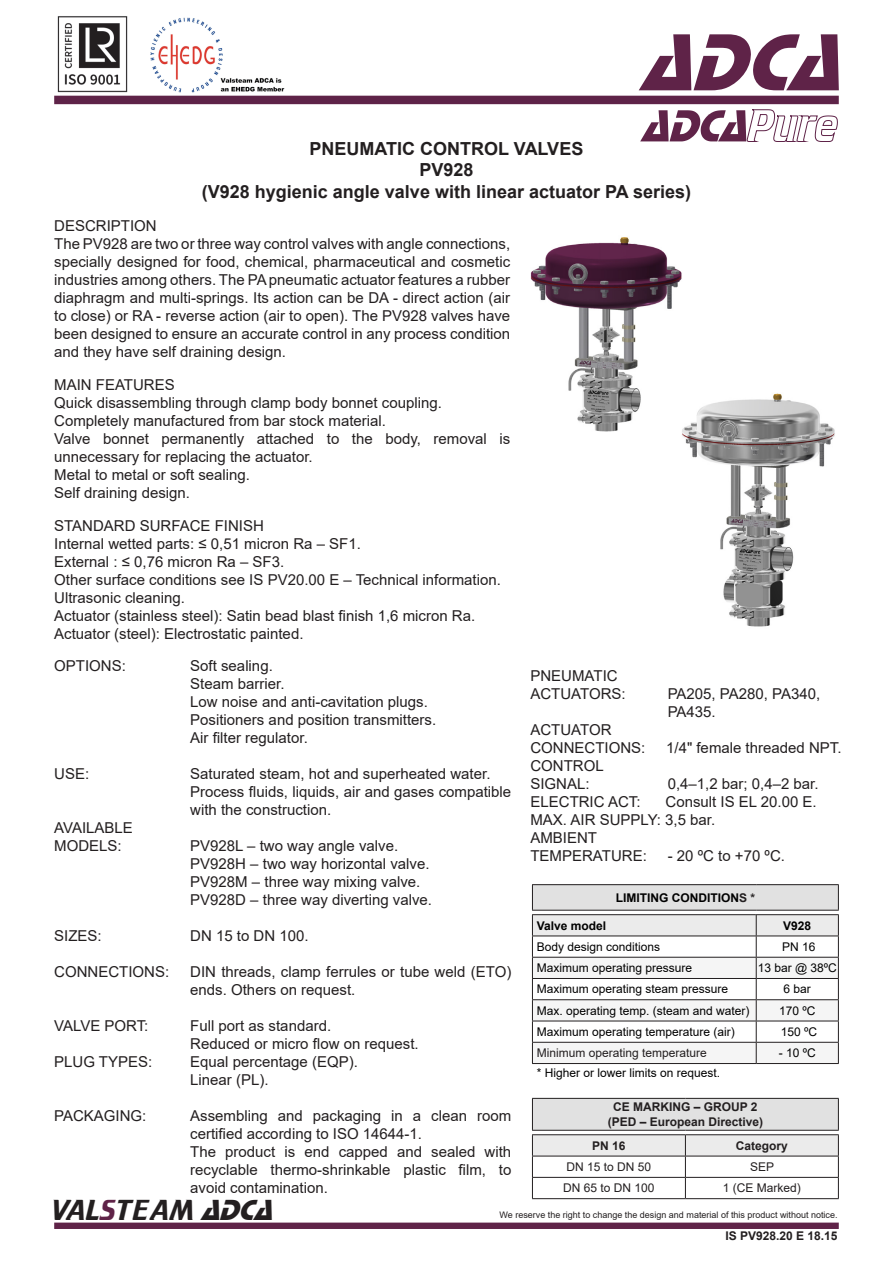
<style>
.page{position:relative;width:893px;height:1263px;background:#fff}
.page>*{position:absolute;margin:0;border:0;box-sizing:border-box;transform-origin:0 0}
.t1{font:italic 84px "Stop D";color:#5f2348}
.t2{font:30px "Trekker";color:#231f20}
.t3{font:700 18px "Arial";color:#231f20}
.t4{font:15px/18px "Arial";color:#231f20}
.Estilo_de_parágrafo{font:12px "Arial";color:#000}
.t5{font:700 12px "Arial";color:#231f20}
.Estilo_de_parágrafo-2{font:12px "Arial";color:#231f20}
.t6{font:700 12px "Arial";color:#000}
.t7{font:9px "Arial";color:#231f20}
.s1{color:#231f20}
.s2{color:#5f2348}
.s3{font-family:"Stop D";font-style:italic}
</style>
<div class="page">
<div style="left:54px;top:96px;width:785px;height:8px;background:#5e2348"></div>
<div style="left:54px;top:1222px;width:785px;height:7px;background:#5f2348;border:2px solid #5f2348"></div>
<img style="left:57px;top:16px;width:71px;height:76px">
<svg style="left:640px;top:110px;width:198px;height:31px"></svg>
<img style="left:150px;top:17px;width:135px;height:75px">
<img style="left:530px;top:237px;width:152px;height:195px">
<img style="left:675px;top:374px;width:160px;height:253px">
<hr style="left:532px;top:884px;width:224px;height:1px;background:#231f20">
<hr style="left:756px;top:884px;width:83px;height:1px;background:#231f20">
<svg style="left:532px;top:885px;width:307px;height:178px"></svg>
<hr style="left:532px;top:1063px;width:224px;height:1px;background:#231f20">
<hr style="left:756px;top:1063px;width:83px;height:1px;background:#231f20">
<div style="left:532px;top:1098px;width:306px;height:32px;background:#e1e1e1"></div>
<hr style="left:532px;top:1198px;width:153px;height:1px;background:#231f20">
<hr style="left:685px;top:1198px;width:154px;height:1px;background:#231f20">
<hr style="left:532px;top:1098px;width:153px;height:1px;background:#231f20">
<hr style="left:532px;top:1099px;width:1px;height:31px;background:#231f20">
<hr style="left:685px;top:1098px;width:154px;height:1px;background:#231f20">
<hr style="left:838px;top:1099px;width:1px;height:31px;background:#231f20">
<hr style="left:532px;top:1130px;width:153px;height:1px;background:#231f20">
<hr style="left:685px;top:1130px;width:154px;height:1px;background:#231f20">
<hr style="left:532px;top:1134px;width:153px;height:1px;background:#231f20">
<hr style="left:685px;top:1134px;width:154px;height:1px;background:#231f20">
<svg style="left:532px;top:1135px;width:307px;height:63px"></svg>
<hr style="left:532px;top:1156px;width:153px;height:1px;background:#231f20">
<hr style="left:685px;top:1156px;width:154px;height:1px;background:#231f20">
<h1 class="t1" style="left:640px;top:14px;width:227px">ADCA</h1>
<p class="t3" style="left:310px;top:136px;width:275px">PNEUMATIC CONTROL VALVES</p>
<p class="t3" style="left:419px;top:157px;width:56px">PV928</p>
<p class="t3" style="left:202px;top:179px;width:491px">(V928 hygienic angle valve with linear actuator PA series)</p>
<p class="t4" style="left:54px;top:217px;width:104px">DESCRIPTION</p>
<p class="t4" style="left:54px;top:235px;width:458px;text-align:justify">The PV928 are two or three way control valves with angle connections, specially designed for food, chemical, pharmaceutical and cosmetic industries among others. The PA pneumatic actuator features a rubber diaphragm and multi-springs. Its action can be DA - direct action (air to close) or RA - reverse action (air to open). The PV928 valves have been designed to ensure an accurate control in any process condition and they have self draining design.</p>
<p class="t4" style="left:54px;top:375px;width:122px">MAIN FEATURES</p>
<p class="t4" style="left:54px;top:393px;width:389px">Quick disassembling through clamp body bonnet coupling.</p>
<p class="t4" style="left:54px;top:411px;width:333px">Completely manufactured from bar stock material.</p>
<p class="t4" style="left:54px;top:429px;width:458px">Valve bonnet permanently attached to the body, removal is unnecessary for replacing the actuator.</p>
<p class="t4" style="left:54px;top:465px;width:197px">Metal to metal or soft sealing.</p>
<p class="t4" style="left:54px;top:483px;width:137px">Self draining design.</p>
<p class="t4" style="left:54px;top:516px;width:211px">STANDARD SURFACE FINISH</p>
<p class="t4" style="left:54px;top:534px;width:308px">Internal wetted parts: ≤ 0,51 micron Ra – SF1.</p>
<p class="t4" style="left:54px;top:552px;width:231px">External : ≤ 0,76 micron Ra – SF3.</p>
<p class="t4" style="left:54px;top:570px;width:448px">Other surface conditions see IS PV20.00 E – Technical information.</p>
<p class="t4" style="left:54px;top:588px;width:132px">Ultrasonic cleaning.</p>
<p class="t4" style="left:54px;top:606px;width:423px">Actuator (stainless steel): Satin bead blast finish 1,6 micron Ra.</p>
<p class="t4" style="left:54px;top:624px;width:251px">Actuator (steel): Electrostatic painted.</p>
<p class="t4" style="left:54px;top:657px;width:73px">OPTIONS:</p>
<p class="t4" style="left:54px;top:765px;width:37px">USE:</p>
<p class="t4" style="left:54px;top:819px;width:80px">AVAILABLE<br>MODELS:</p>
<p class="t4" style="left:54px;top:927px;width:49px">SIZES:</p>
<p class="t4" style="left:54px;top:963px;width:117px">CONNECTIONS:</p>
<p class="t4" style="left:54px;top:1017px;width:96px">VALVE PORT:</p>
<p class="t4" style="left:54px;top:1053px;width:100px">PLUG TYPES:</p>
<p class="t4" style="left:54px;top:1107px;width:94px">PACKAGING:</p>
<p class="t4" style="left:190px;top:657px;width:84px">Soft sealing.</p>
<p class="t4" style="left:190px;top:675px;width:96px">Steam barrier.</p>
<p class="t4" style="left:190px;top:693px;width:239px">Low noise and anti-cavitation plugs.</p>
<p class="t4" style="left:190px;top:711px;width:247px">Positioners and position transmitters.</p>
<p class="t4" style="left:190px;top:729px;width:119px">Air filter regulator.</p>
<p class="t4" style="left:190px;top:765px;width:302px">Saturated steam, hot and superheated water.</p>
<p class="t4" style="left:190px;top:783px;width:322px">Process fluids, liquids, air and gases compatible with the construction.</p>
<p class="t4" style="left:190px;top:837px;width:209px">PV928L – two way angle valve.</p>
<p class="t4" style="left:190px;top:855px;width:241px">PV928H – two way horizontal valve.</p>
<p class="t4" style="left:190px;top:873px;width:232px">PV928M – three way mixing valve.</p>
<p class="t4" style="left:190px;top:891px;width:243px">PV928D – three way diverting valve.</p>
<p class="t4" style="left:190px;top:927px;width:120px">DN 15 to DN 100.</p>
<p class="t4" style="left:190px;top:963px;width:323px">DIN threads, clamp ferrules or tube weld (ETO) ends. Others on request.</p>
<p class="t4" style="left:190px;top:1017px;width:142px">Full port as standard.</p>
<p class="t4" style="left:190px;top:1035px;width:230px">Reduced or micro flow on request.</p>
<p class="t4" style="left:190px;top:1053px;width:169px">Equal percentage (EQP).</p>
<p class="t4" style="left:190px;top:1071px;width:80px">Linear (PL).</p>
<p class="t4" style="left:190px;top:1107px;width:323px">Assembling and packaging in a clean room certified according to ISO 14644-1.</p>
<p class="t4" style="left:190px;top:1143px;width:323px;text-align:justify">The product is end capped and sealed with recyclable thermo-shrinkable plastic film, to avoid contamination.</p>
<p class="t4" style="left:530px;top:666px;width:89px">PNEUMATIC</p>
<p class="t4" style="left:530px;top:684px;width:97px">ACTUATORS:</p>
<p class="t4" style="left:668px;top:684px;width:154px">PA205, PA280, PA340,<br>PA435.</p>
<p class="t4" style="left:530px;top:720px;width:83px">ACTUATOR</p>
<p class="t4" style="left:530px;top:738px;width:117px">CONNECTIONS:</p>
<p class="t4" style="left:666px;top:738px;width:177px">1/4" female threaded NPT.</p>
<p class="t4" style="left:530px;top:756px;width:75px">CONTROL</p>
<p class="t4" style="left:530px;top:774px;width:61px">SIGNAL:</p>
<p class="t4" style="left:668px;top:774px;width:152px">0,4–1,2 bar; 0,4–2 bar.</p>
<p class="t4" style="left:530px;top:792px;width:112px">ELECTRIC ACT:</p>
<p class="t4" style="left:665px;top:792px;width:153px">Consult IS EL 20.00 E.</p>
<p class="t4" style="left:530px;top:810px;width:186px">MAX. AIR SUPPLY: 3,5 bar.</p>
<p class="t4" style="left:530px;top:828px;width:68px">AMBIENT</p>
<p class="t4" style="left:530px;top:846px;width:118px">TEMPERATURE:</p>
<p class="t4" style="left:668px;top:846px;width:119px">- 20 ºC to +70 ºC.</p>
<p class="t6" style="left:616px;top:889px;width:141px">LIMITING CONDITION<span class="s1">S *</span></p>
<p class="t6" style="left:537px;top:917px;width:71px">Valve model</p>
<p class="t6" style="left:783px;top:917px;width:30px">V928</p>
<p class="Estilo_de_parágrafo" style="left:537px;top:938px;width:125px">Body design conditions</p>
<p class="Estilo_de_parágrafo" style="left:782px;top:938px;width:35px">PN 16</p>
<p class="Estilo_de_parágrafo" style="left:537px;top:960px;width:157px">Maximum operating pressure</p>
<p class="Estilo_de_parágrafo" style="left:758px;top:960px;width:81px">13 bar @ 38ºC</p>
<p class="Estilo_de_parágrafo" style="left:537px;top:981px;width:193px">Maximum operating steam pressure</p>
<p class="Estilo_de_parágrafo" style="left:784px;top:981px;width:29px">6 bar</p>
<p class="Estilo_de_parágrafo" style="left:537px;top:1002px;width:214px">Max. operating temp. (steam and water)</p>
<p class="Estilo_de_parágrafo" style="left:779px;top:1002px;width:38px">170 ºC</p>
<p class="Estilo_de_parágrafo" style="left:537px;top:1023px;width:200px">Maximum operating temperature (air)</p>
<p class="Estilo_de_parágrafo" style="left:781px;top:1023px;width:38px">150 ºC</p>
<p class="Estilo_de_parágrafo-2" style="left:537px;top:1045px;width:172px">Minimum operating temperature</p>
<p class="Estilo_de_parágrafo" style="left:779px;top:1045px;width:39px">- 10 ºC</p>
<p class="Estilo_de_parágrafo" style="left:537px;top:1064px;width:185px">* Higher or lower limits on request.</p>
<p class="t5" style="left:613px;top:1099px;width:146px">CE MARKING – GROUP 2</p>
<p class="t5" style="left:608px;top:1113px;width:157px">(PED – European Directive)</p>
<p class="t5" style="left:592px;top:1137px;width:35px">PN 16</p>
<p class="t5" style="left:736px;top:1137px;width:54px">Category</p>
<p class="Estilo_de_parágrafo-2" style="left:567px;top:1158px;width:86px">DN 15 to DN 50</p>
<p class="Estilo_de_parágrafo-2" style="left:750px;top:1158px;width:26px">SEP</p>
<p class="Estilo_de_parágrafo-2" style="left:563px;top:1180px;width:93px">DN 65 to DN 100</p>
<p class="Estilo_de_parágrafo-2" style="left:723px;top:1180px;width:80px">1 (CE Marked)</p>
<p class="t2" style="left:51px;top:1193px;width:232px">VAL<span class="s2">S</span>TEAM <span class="s3">ADCA</span></p>
<p class="t7" style="left:500px;top:1209px;width:340px">We reserve the right to change the design and material of this product without notice.</p>
<p class="t5" style="left:725px;top:1227px;width:114px">IS PV928.20 E 18.15</p>
</div>
